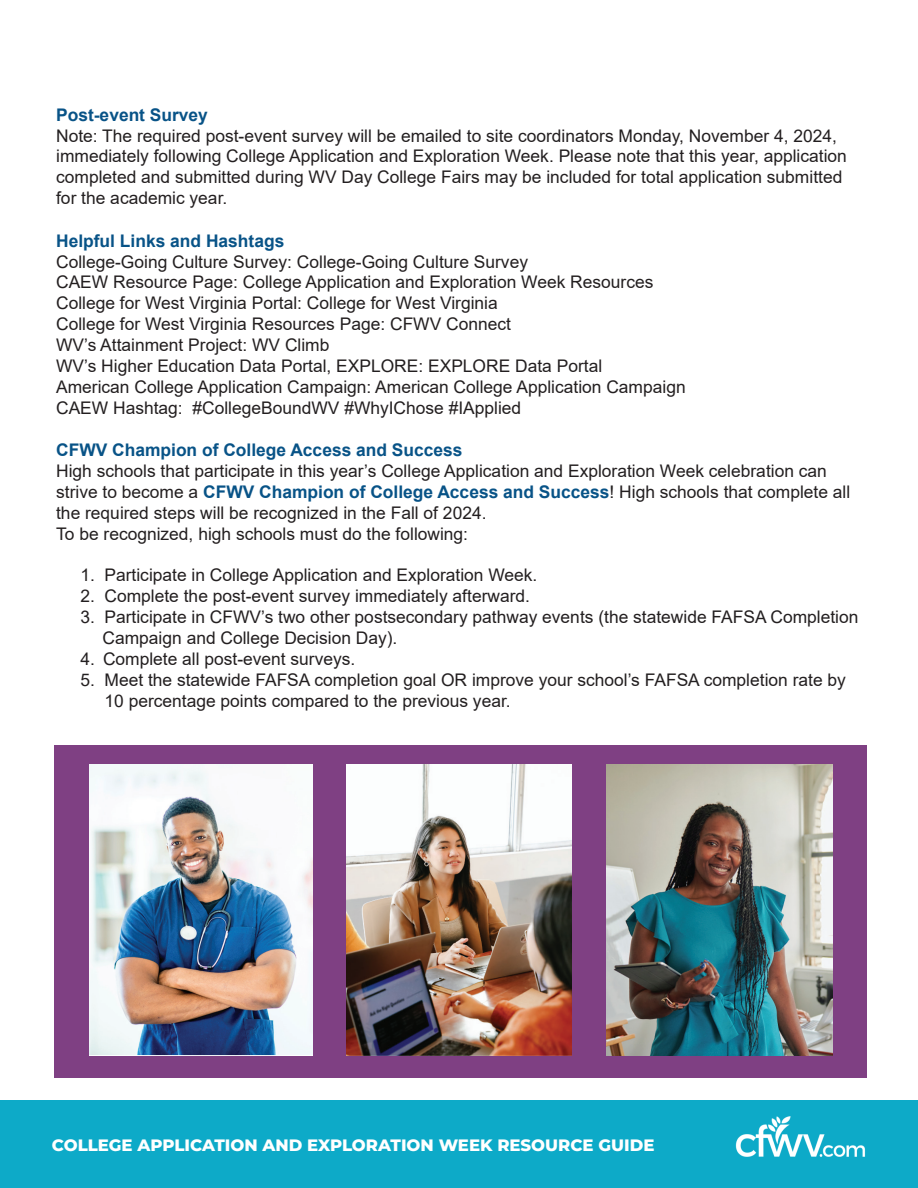
<style>
.page{position:relative;width:918px;height:1188px;background:#fff}
.page>*{position:absolute;margin:0;border:0;box-sizing:border-box;transform-origin:0 0}
.t1{font:17.4px/20.9px "Arial";color:#231f20}
.t2{font:700 17.4px "Arial";color:#085387}
.t3{font:800 16.5px "Montserrat";color:#fff}
.s1{font-weight:700;color:#085387}
</style>
<div class="page">
<div style="left:0;top:1100px;width:918px;height:88px;background:#0daac8"></div>
<img style="left:735px;top:1116px;width:130px;height:41px">
<div style="left:55px;top:745px;width:812px;height:333px;background:#7f4083"></div>
<img style="left:89px;top:765px;width:223px;height:290px">
<img style="left:347px;top:765px;width:225px;height:290px">
<img style="left:606px;top:765px;width:227px;height:290px">
<p class="t2" style="left:56px;top:102px;width:153px">Post-event Survey</p>
<p class="t1" style="left:56px;top:125px;width:792px">Note: The required post-event survey will be emailed to site coordinators Monday, November 4, 2024, immediately following College Application and Exploration Week. Please note that this year, application completed and submitted during WV Day College Fairs may be included for total application submitted for the academic year.</p>
<p class="t2" style="left:56px;top:228px;width:230px">Helpful Links and Hashtags</p>
<p class="t1" style="left:56px;top:251px;width:631px">College-Going Culture Survey: College-Going Culture Survey<br>CAEW Resource Page: College Application and Exploration Week Resources College for West Virginia Portal: College for West Virginia<br>College for West Virginia Resources Page: CFWV Connect<br>WV’s Attainment Project: WV Climb<br>WV’s Higher Education Data Portal, EXPLORE: EXPLORE Data Portal<br>American College Application Campaign: American College Application Campaign CAEW Hashtag: #CollegeBoundWV #WhyIChose #IApplied</p>
<p class="t2" style="left:56px;top:438px;width:408px">CFWV Champion of College Access and Success</p>
<p class="t1" style="left:56px;top:460px;width:796px">High schools that participate in this year’s College Application and Exploration Week celebration can strive to become a <span class="s1">CFWV Champion of College Access and Success</span>! High schools that complete all the required steps will be recognized in the Fall of 2024.<br>To be recognized, high schools must do the following:</p>
<p class="t1" style="left:80px;top:565px;width:459px">1. Participate in College Application and Exploration Week.</p>
<p class="t1" style="left:80px;top:586px;width:451px">2. Complete the post-event survey immediately afterward.</p>
<p class="t1" style="left:103px;top:607px;width:757px;text-indent:-22px">3. Participate in CFWV’s two other postsecondary pathway events (the statewide FAFSA Completion<br>Campaign and College Decision Day).</p>
<p class="t1" style="left:80px;top:648px;width:277px">4. Complete all post-event surveys.</p>
<p class="t1" style="left:104px;top:669px;width:743px;line-height:21.6px;text-indent:-24px">5. Meet the statewide FAFSA completion goal OR improve your school’s FAFSA completion rate by<br>10 percentage points compared to the previous year.</p>
<p class="t3" style="left:52px;top:1133px;width:604px">COLLEGE APPLICATION AND EXPLORATION WEEK RESOURCE GUIDE</p>
</div>
